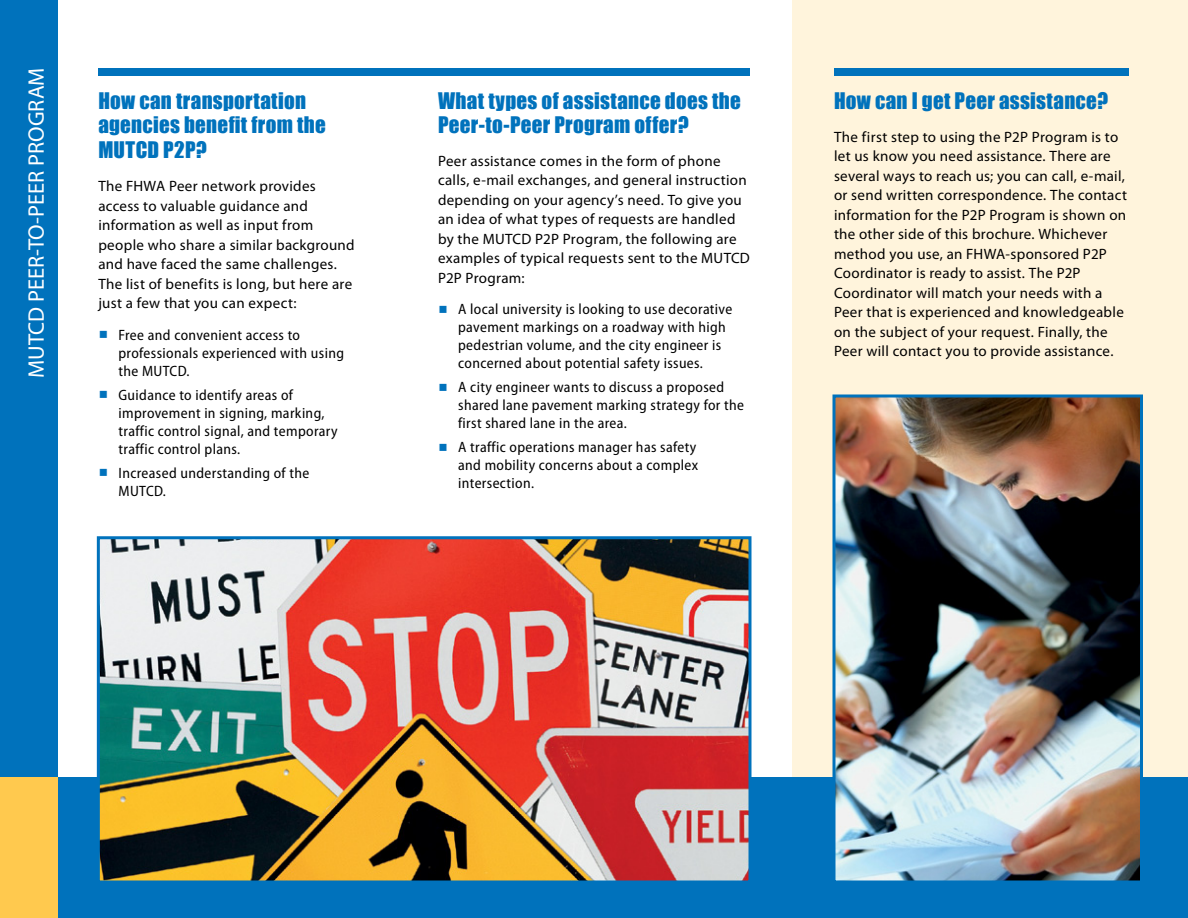
<style>
.page{position:relative;width:1188px;height:918px;background:#fff}
.page>*{position:absolute;margin:0;border:0;box-sizing:border-box;transform-origin:0 0}
.t1{font:22.5px "Myriad Pro";color:#fff}
.t2{font:21px/24.8px "Impact";letter-spacing:.01em;color:#0072bc}
.t3{font:15px/19.5px "Myriad Pro";letter-spacing:.02em;color:#000}
.t4{font:semi-condensed 15px/18px "Myriad Pro";letter-spacing:.025em;color:#000}
</style>
<div class="page">
<div style="left:792px;top:0;width:396px;height:793px;background:#fff4dc"></div>
<div style="left:0;top:0;width:58px;height:777px;background:#0072bc"></div>
<div style="left:0;top:777px;width:1188px;height:141px;background:#0072bc"></div>
<div style="left:0;top:777px;width:58px;height:141px;background:#ffc94e"></div>
<img style="left:836px;top:398px;width:303px;height:482px">
<div style="left:832px;top:394px;width:311px;height:490px;border:3px solid #0072bc"></div>
<div style="left:834px;top:68px;width:295px;height:8px;background:#0072bc"></div>
<img style="left:101px;top:540px;width:647px;height:340px">
<div style="left:97px;top:536px;width:655px;height:348px;border:3px solid #0072bc"></div>
<div style="left:98px;top:68px;width:652px;height:8px;background:#0072bc"></div>
<h1 class="t1" style="left:22px;top:378px;width:312px;rotate:-90deg">MUTCD PEER-TO-PEER PROGRAM</h1>
<h2 class="t2" style="left:98px;top:87px;width:229px">How can transportation agencies benefit from the<br>MUTCD P2P?</h2>
<p class="t3" style="left:98px;top:176px;width:258px">The FHWA Peer network provides access to valuable guidance and information as well as input from people who share a similar background and have faced the same challenges.<br>The list of benefits is long, but here are just a few that you can expect:</p>
<p class="t4" style="left:119px;top:326px;width:227px">Free and convenient access to professionals experienced with using the MUTCD.</p>
<p class="t4" style="left:119px;top:386px;width:221px">Guidance to identify areas of improvement in signing, marking, traffic control signal, and temporary traffic control plans.</p>
<p class="t4" style="left:119px;top:464px;width:192px">Increased understanding of the<br>MUTCD.</p>
<h2 class="t2" style="left:438px;top:88px;width:304px;line-height:24px">What types of assistance does the<br>Peer-to-Peer Program offer?</h2>
<p class="t3" style="left:438px;top:151px;width:313px">Peer assistance comes in the form of phone calls, e-mail exchanges, and general instruction depending on your agency’s need. To give you an idea of what types of requests are handled by the MUTCD P2P Program, the following are examples of typical requests sent to the MUTCD P2P Program:</p>
<p class="t4" style="left:458px;top:300px;width:276px">A local university is looking to use decorative pavement markings on a roadway with high pedestrian volume, and the city engineer is concerned about potential safety issues.</p>
<p class="t4" style="left:458px;top:378px;width:287px">A city engineer wants to discuss a proposed shared lane pavement marking strategy for the first shared lane in the area.</p>
<p class="t4" style="left:458px;top:438px;width:242px">A traffic operations manager has safety and mobility concerns about a complex intersection.</p>
<h2 class="t2" style="left:834px;top:87px;width:276px">How can I get Peer assistance?</h2>
<p class="t3" style="left:834px;top:127px;width:295px">The first step to using the P2P Program is to let us know you need assistance. There are several ways to reach us; you can call, e-mail, or send written correspondence. The contact information for the P2P Program is shown on the other side of this brochure. Whichever method you use, an FHWA-sponsored P2P Coordinator is ready to assist. The P2P Coordinator will match your needs with a Peer that is experienced and knowledgeable on the subject of your request. Finally, the Peer will contact you to provide assistance.</p>
</div>
